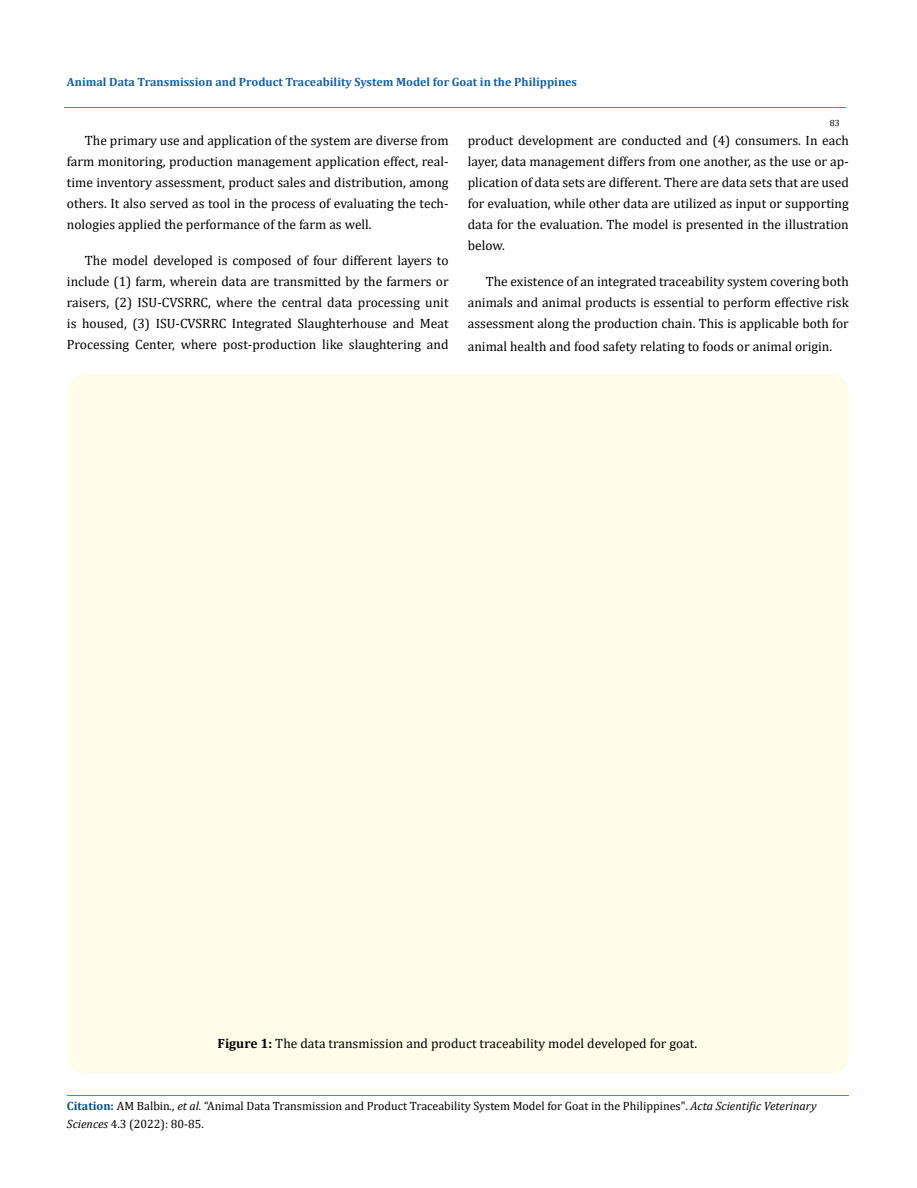
<style>
.page{position:relative;width:917px;height:1188px;background:#fff}
.page>*{position:absolute;margin:0;border:0;box-sizing:border-box;transform-origin:0 0}
.t1{font:13.5px/21px "Cambria";color:#000;text-align:justify}
.t2{font:12px/18px "Cambria";color:#000}
.t3{font:700 12px "Cambria";color:#1560a6}
.t4{font:9px "Cambria";color:#000}
.s1{font-weight:700}
.s2{font-weight:700;color:#035089}
.s3{font-style:italic}
</style>
<div class="page">
<div style="left:67px;top:374px;width:781px;height:700px;background:#fffde9;border-radius:18px"></div>
<hr style="left:64px;top:108px;width:781px;height:1px;background:#e05d1a">
<hr style="left:67px;top:1095px;width:781px;height:1px;background:#e05d1a">
<p class="t3" style="left:67px;top:73px;width:511px">Animal Data Transmission and Product Traceability System Model for Goat in the Philippines</p>
<p class="t4" style="left:829px;top:118px;width:11px">83</p>
<p class="t1" style="left:67px;top:130px;width:383px;text-indent:18px">The primary use and application of the system are diverse from farm monitoring, production management application effect, real&shy;time inventory assessment, product sales and distribution, among others. It also served as tool in the process of evaluating the tech&shy;nologies applied the performance of the farm as well.</p>
<p class="t1" style="left:67px;top:250px;width:383px;text-indent:18px">The model developed is composed of four different layers to include (1) farm, wherein data are transmitted by the farmers or raisers, (2) ISU-CVSRRC, where the central data processing unit is housed, (3) ISU-CVSRRC Integrated Slaughterhouse and Meat Processing Center, where post-production like slaughtering and</p>
<p class="t1" style="left:468px;top:130px;width:382px">product development are conducted and (4) consumers. In each layer, data management differs from one another, as the use or ap&shy;plication of data sets are different. There are data sets that are used for evaluation, while other data are utilized as input or supporting data for the evaluation. The model is presented in the illustration below.</p>
<p class="t1" style="left:468px;top:271px;width:382px;text-indent:18px">The existence of an integrated traceability system covering both animals and animal products is essential to perform effective risk assessment along the production chain. This is applicable both for</p>
<p class="t1" style="left:468px;top:336px;width:366px">animal health and food safety relating to foods or animal origin.</p>
<p class="t1" style="left:217px;top:1032px;width:481px"><span class="s1">Figure 1:</span> The data transmission and product traceability model developed for goat.</p>
<p class="t2" style="left:67px;top:1097px;width:751px"><span class="s2">Citation:</span> AM Balbin<span class="s3">., et al.</span> “Animal Data Transmission and Product Traceability System Model for Goat in the Philippines". <span class="s3">Acta Scientific Veterinary<br>Sciences</span> 4.3 (2022): 80-85.</p>
</div>
